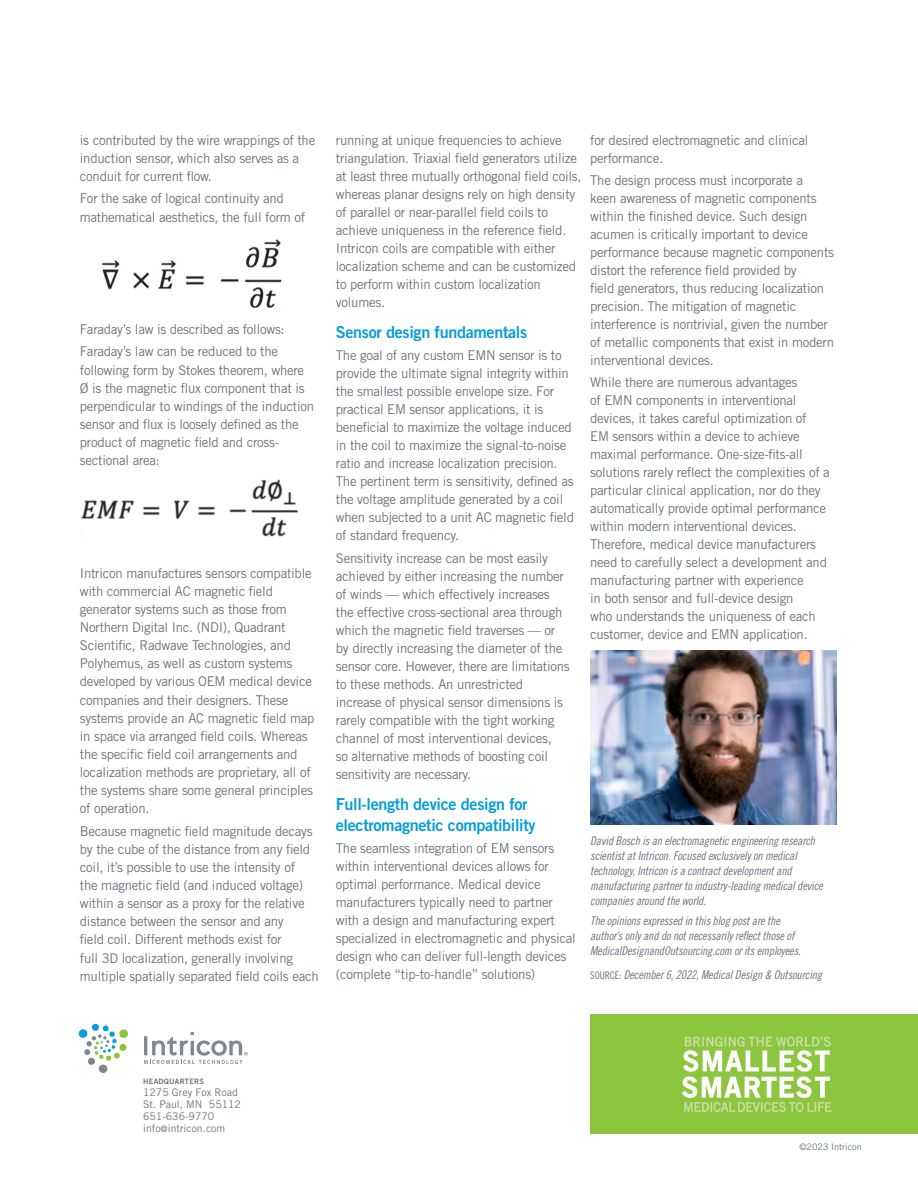
<style>
.page{position:relative;width:918px;height:1188px;background:#fff}
.page>*{position:absolute;margin:0;border:0;box-sizing:border-box;transform-origin:0 0}
.BODY_TEXT{font:16.5px/21px "Trade Gothic LT Std Bd 2";letter-spacing:-.02em;color:#069ddc}
.BODY_TEXT-2{font:13.5px/18px "Trade Gothic LT Std";letter-spacing:-.02em;color:#6b757c}
.BODY_TEXT-3{font:12px/15px "Trade Gothic LT Std Cn 18 Obl";letter-spacing:-.01em;color:#6b757c}
.t1{font:10.5px "Trade Gothic LT Std";color:#6b757c}
.t2{font:9px "Trade Gothic LT Std";color:#6b757c}
.t3{font:7.5px "Trade Gothic LT Std Bd 2";letter-spacing:.04em;color:#6b757c}
.s1{font-family:"Trade Gothic LT Std Cn 18";font-size:10.5px}
.s2{font-size:9px}
</style>
<div class="page">
<img style="left:102px;top:239px;width:180px;height:71px">
<img style="left:81px;top:479px;width:217px;height:58px">
<img style="left:590px;top:1014px;width:328px;height:120px">
<svg style="left:78px;top:1023px;width:50px;height:50px"></svg>
<svg style="left:144px;top:1032px;width:104px;height:32px"></svg>
<img style="left:590px;top:651px;width:246px;height:174px">
<p class="BODY_TEXT-2" style="left:80px;top:131px;width:237px">is contributed by the wire wrappings of the induction sensor, which also serves as a conduit for current flow.</p>
<p class="BODY_TEXT-2" style="left:80px;top:189px;width:227px">For the sake of logical continuity and mathematical aesthetics, the full form of</p>
<p class="BODY_TEXT-2" style="left:80px;top:320px;width:206px">Faraday’s law is described as follows:</p>
<p class="BODY_TEXT-2" style="left:80px;top:342px;width:236px">Faraday’s law can be reduced to the following form by Stokes theorem, where Ø is the magnetic flux component that is perpendicular to windings of the induction sensor and flux is loosely defined as the product of magnetic field and cross&shy;sectional area:</p>
<p class="BODY_TEXT-2" style="left:80px;top:564px;width:236px">Intricon manufactures sensors compatible with commercial AC magnetic field generator systems such as those from Northern Digital Inc. (NDI), Quadrant Scientific, Radwave Technologies, and Polyhemus, as well as custom systems developed by various OEM medical device companies and their designers. These systems provide an AC magnetic field map in space via arranged field coils. Whereas the specific field coil arrangements and localization methods are proprietary, all of the systems share some general principles of operation.</p>
<p class="BODY_TEXT-2" style="left:80px;top:822px;width:240px">Because magnetic field magnitude decays by the cube of the distance from any field coil, it’s possible to use the intensity of<br>the magnetic field (and induced voltage) within a sensor as a proxy for the relative distance between the sensor and any<br>field coil. Different methods exist for<br>full 3D localization, generally involving multiple spatially separated field coils each</p>
<p class="BODY_TEXT-2" style="left:336px;top:131px;width:247px">running at unique frequencies to achieve triangulation. Triaxial field generators utilize at least three mutually orthogonal field coils, whereas planar designs rely on high density of parallel or near-parallel field coils to achieve uniqueness in the reference field.<br>Intricon coils are compatible with either localization scheme and can be customized to perform within custom localization volumes.</p>
<p class="BODY_TEXT" style="left:336px;top:321px;width:193px">Sensor design fundamentals</p>
<p class="BODY_TEXT-2" style="left:336px;top:346px;width:240px">The goal of any custom EMN sensor is to provide the ultimate signal integrity within the smallest possible envelope size. For practical EM sensor applications, it is beneficial to maximize the voltage induced in the coil to maximize the signal-to-noise ratio and increase localization precision.<br>The pertinent term is sensitivity, defined as the voltage amplitude generated by a coil when subjected to a unit AC magnetic field of standard frequency.</p>
<p class="BODY_TEXT-2" style="left:336px;top:549px;width:235px">Sensitivity increase can be most easily achieved by either increasing the number of winds — which effectively increases the effective cross-sectional area through which the magnetic field traverses — or by directly increasing the diameter of the sensor core. However, there are limitations to these methods. An unrestricted increase of physical sensor dimensions is rarely compatible with the tight working channel of most interventional devices,<br>so alternative methods of boosting coil sensitivity are necessary.</p>
<p class="BODY_TEXT" style="left:336px;top:793px;width:201px">Full-length device design for electromagnetic compatibility</p>
<p class="BODY_TEXT-2" style="left:336px;top:839px;width:241px">The seamless integration of EM sensors within interventional devices allows for optimal performance. Medical device manufacturers typically need to partner with a design and manufacturing expert specialized in electromagnetic and physical design who can deliver full-length devices (complete “tip-to-handle” solutions)</p>
<p class="BODY_TEXT-2" style="left:590px;top:131px;width:220px">for desired electromagnetic and clinical performance.</p>
<p class="BODY_TEXT-2" style="left:590px;top:171px;width:245px">The design process must incorporate a<br>keen awareness of magnetic components within the finished device. Such design acumen is critically important to device performance because magnetic components distort the reference field provided by<br>field generators, thus reducing localization precision. The mitigation of magnetic interference is nontrivial, given the number of metallic components that exist in modern interventional devices.</p>
<p class="BODY_TEXT-2" style="left:590px;top:373px;width:241px">While there are numerous advantages<br>of EMN components in interventional devices, it takes careful optimization of<br>EM sensors within a device to achieve maximal performance. One-size-fits-all solutions rarely reflect the complexities of a particular clinical application, nor do they automatically provide optimal performance within modern interventional devices.<br>Therefore, medical device manufacturers need to carefully select a development and manufacturing partner with experience<br>in both sensor and full-device design<br>who understands the uniqueness of each customer, device and EMN application.</p>
<p class="BODY_TEXT-3" style="left:590px;top:833px;width:234px">David Bosch is an electromagnetic engineering research scientist at Intricon. Focused exclusively on medical technology, Intricon is a contract development and manufacturing partner to industry-leading medical device companies around the world.</p>
<p class="BODY_TEXT-3" style="left:590px;top:914px;width:212px">The opinions expressed in this blog post are the author’s only and do not necessarily reflect those of<br>MedicalDesignandOutsourcing.com or its employees.</p>
<p class="BODY_TEXT-3" style="left:590px;top:968px;width:233px"><span class="s1">SOURCE:</span> December 6, 2022, Medical Design &amp; Outsourcing</p>
<p class="t3" style="left:143px;top:1077px;width:63px">HEADQUARTERS</p>
<p class="t1" style="left:143px;top:1086px;width:96px">1275 Grey Fox Road</p>
<p class="t1" style="left:143px;top:1098px;width:99px">St. Paul, MN 55112</p>
<p class="t1" style="left:143px;top:1110px;width:73px">651-636-9770</p>
<p class="t1" style="left:143px;top:1122px;width:84px">info<span class="s2">@</span>intricon.com</p>
<p class="t2" style="left:799px;top:1141px;width:64px">©2023 Intricon</p>
</div>
